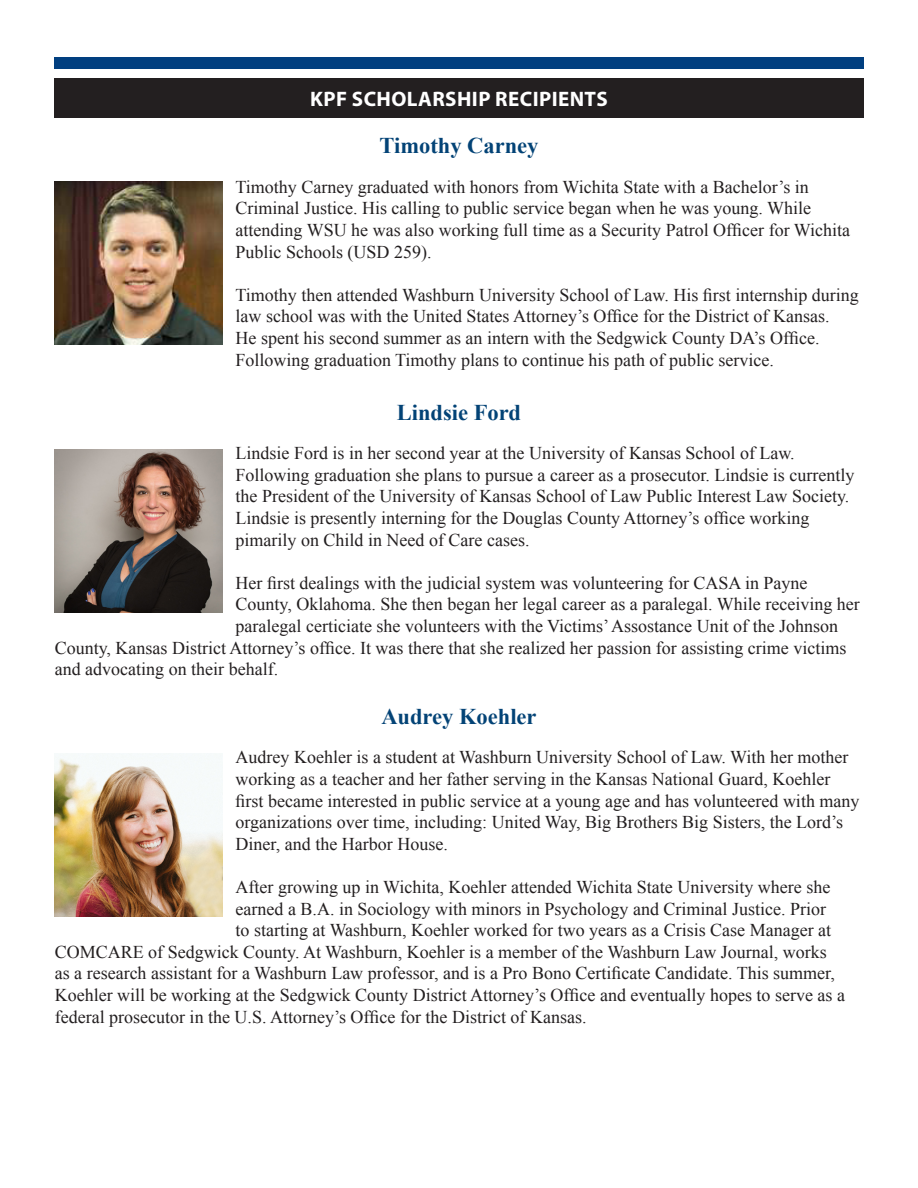
<style>
.page{position:relative;width:918px;height:1188px;background:#fff}
.page>*{position:absolute;margin:0;border:0;box-sizing:border-box;transform-origin:0 0}
.t1{font:700 22.5px "Times New Roman";color:#034376}
.Heading_1{font:700 21px "Myriad Pro";letter-spacing:.02em;color:#fff}
.t2{font:18px/21.6px "Times New Roman";color:#231f20}
</style>
<div class="page">
<div style="left:54px;top:57px;width:810px;height:12px;background:#013f80"></div>
<div style="left:54px;top:78px;width:810px;height:40px;background:#231f20"></div>
<img style="left:55px;top:181px;width:167px;height:163px">
<img style="left:54px;top:449px;width:168px;height:164px">
<img style="left:54px;top:754px;width:168px;height:163px">
<p class="Heading_1" style="left:310px;top:85px;width:299px">KPF SCHOLARSHIP RECIPIENTS</p>
<p class="t1" style="left:379px;top:130px;width:160px">Timothy Carney</p>
<p class="t2" style="left:236px;top:176px;width:616px">Timothy Carney graduated with honors from Wichita State with a Bachelor’s in Criminal Justice. His calling to public service began when he was young. While attending WSU he was also working full time as a Security Patrol Officer for Wichita Public Schools (USD 259).</p>
<p class="t2" style="left:236px;top:284px;width:625px">Timothy then attended Washburn University School of Law. His first internship during law school was with the United States Attorney’s Office for the District of Kansas.<br>He spent his second summer as an intern with the Sedgwick County DA’s Office.<br>Following graduation Timothy plans to continue his path of public service.</p>
<p class="t1" style="left:397px;top:397px;width:126px">Lindsie Ford</p>
<p class="t2" style="left:236px;top:442px;width:620px">Lindsie Ford is in her second year at the University of Kansas School of Law.<br>Following graduation she plans to pursue a career as a prosecutor. Lindsie is currently the President of the University of Kansas School of Law Public Interest Law Society.<br>Lindsie is presently interning for the Douglas County Attorney’s office working pimarily on Child in Need of Care cases.</p>
<p class="t2" style="left:236px;top:572px;width:573px">Her first dealings with the judicial system was volunteering for CASA in Payne</p>
<p class="t2" style="left:236px;top:593px;width:626px">County, Oklahoma. She then began her legal career as a paralegal. While receiving her</p>
<p class="t2" style="left:236px;top:615px;width:604px">paralegal certiciate she volunteers with the Victims’ Assostance Unit of the Johnson</p>
<p class="t2" style="left:55px;top:637px;width:793px">County, Kansas District Attorney’s office. It was there that she realized her passion for assisting crime victims</p>
<p class="t2" style="left:55px;top:658px;width:225px">and advocating on their behalf.</p>
<p class="t1" style="left:381px;top:701px;width:157px">Audrey Koehler</p>
<p class="t2" style="left:236px;top:746px;width:625px">Audrey Koehler is a student at Washburn University School of Law. With her mother working as a teacher and her father serving in the Kansas National Guard, Koehler first became interested in public service at a young age and has volunteered with many organizations over time, including: United Way, Big Brothers Big Sisters, the Lord’s Diner, and the Harbor House.</p>
<p class="t2" style="left:236px;top:876px;width:596px">After growing up in Wichita, Koehler attended Wichita State University where she</p>
<p class="t2" style="left:236px;top:898px;width:592px">earned a B.A. in Sociology with minors in Psychology and Criminal Justice. Prior</p>
<p class="t2" style="left:236px;top:919px;width:597px">to starting at Washburn, Koehler worked for two years as a Crisis Case Manager at</p>
<p class="t2" style="left:55px;top:941px;width:774px">COMCARE of Sedgwick County. At Washburn, Koehler is a member of the Washburn Law Journal, works</p>
<p class="t2" style="left:55px;top:962px;width:782px">as a research assistant for a Washburn Law professor, and is a Pro Bono Certificate Candidate. This summer,</p>
<p class="t2" style="left:55px;top:984px;width:792px">Koehler will be working at the Sedgwick County District Attorney’s Office and eventually hopes to serve as a</p>
<p class="t2" style="left:55px;top:1006px;width:533px">federal prosecutor in the U.S. Attorney’s Office for the District of Kansas.</p>
</div>
